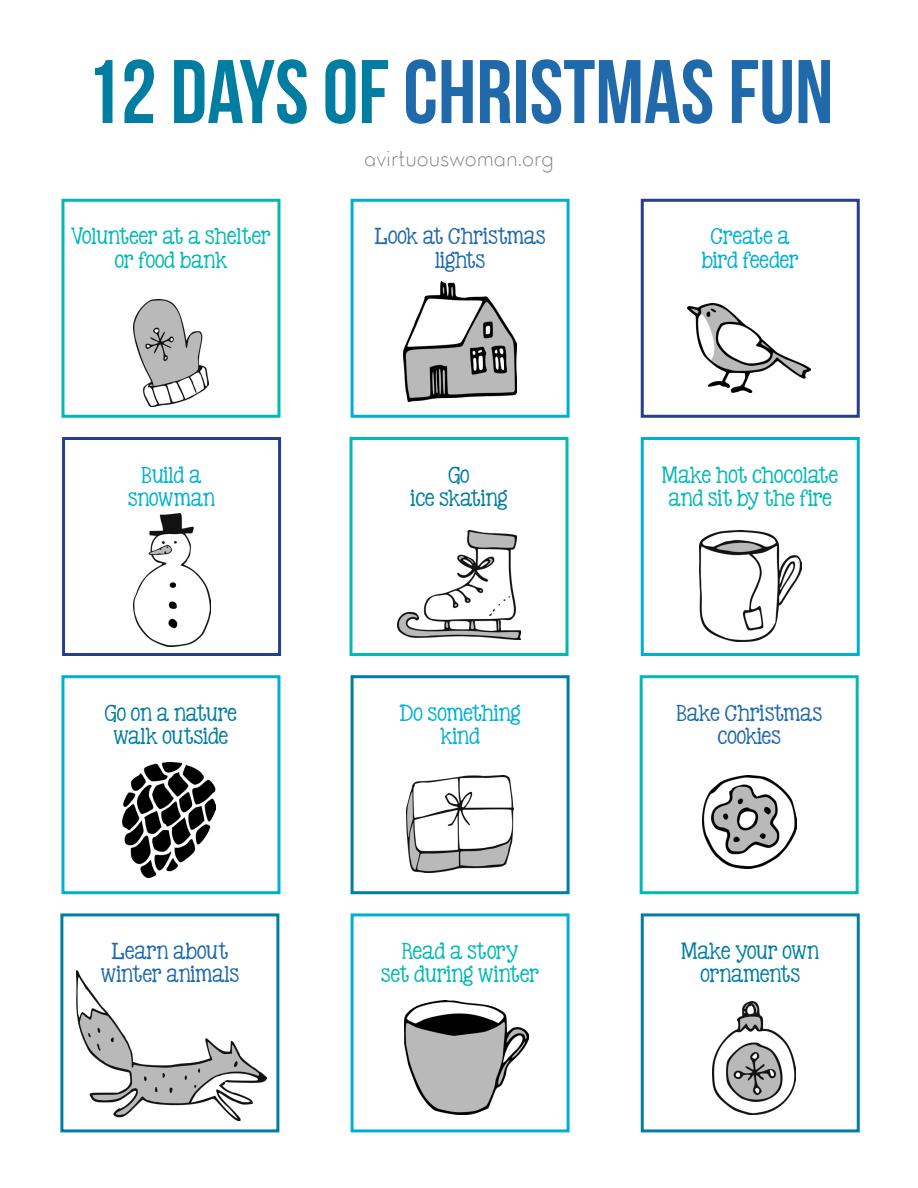
<style>
.page{position:relative;width:918px;height:1188px;background:#fff}
.page>*{position:absolute;margin:0;border:0;box-sizing:border-box;transform-origin:0 0}
.t1{font:90px "Bebas Neue";color:#2069ab}
.t2{font:300 30px "ADELE";color:#808080}
.t3{font:19.5px/23.4px "KG Be Still And Know";color:#00b8b4;text-align:center}
.t4{font:19.5px/23.4px "KG Be Still And Know";color:#2069ab;text-align:center}
.t5{font:19.5px "KG Be Still And Know";color:#007da1}
.t6{font:19.5px "KG Be Still And Know";color:#00b0d2}
.s1{color:#007da1}
</style>
<div class="page">
<img style="left:699px;top:531px;width:102px;height:110px">
<img style="left:403px;top:282px;width:114px;height:119px">
<img style="left:122px;top:762px;width:93px;height:116px">
<img style="left:404px;top:1001px;width:125px;height:114px">
<img style="left:688px;top:303px;width:123px;height:89px">
<img style="left:407px;top:775px;width:106px;height:98px">
<img style="left:398px;top:531px;width:122px;height:108px">
<div style="left:641px;top:437px;width:219px;height:219px;border:3px solid #00b0d2"></div>
<div style="left:351px;top:675px;width:219px;height:219px;border:3px solid #007da1"></div>
<div style="left:641px;top:199px;width:219px;height:219px;border:3px solid #253f8e"></div>
<img style="left:134px;top:299px;width:74px;height:107px">
<div style="left:640px;top:675px;width:219px;height:219px;border:3px solid #00b8b4"></div>
<div style="left:350px;top:437px;width:218px;height:219px;border:3px solid #00b8b4"></div>
<div style="left:61px;top:199px;width:219px;height:219px;border:3px solid #00b8b4"></div>
<div style="left:61px;top:675px;width:219px;height:219px;border:3px solid #00b0d2"></div>
<div style="left:351px;top:199px;width:219px;height:219px;border:3px solid #00b0d2"></div>
<div style="left:62px;top:437px;width:219px;height:219px;border:3px solid #253f8e"></div>
<div style="left:60px;top:913px;width:219px;height:219px;border:3px solid #007da1"></div>
<div style="left:351px;top:913px;width:219px;height:219px;border:3px solid #00b0d2"></div>
<div style="left:641px;top:913px;width:219px;height:219px;border:3px solid #007da1"></div>
<img style="left:703px;top:775px;width:93px;height:94px">
<img style="left:133px;top:513px;width:78px;height:133px">
<img style="left:76px;top:971px;width:191px;height:150px">
<img style="left:713px;top:1002px;width:82px;height:113px">
<p class="t1" style="left:85px;top:43px;width:750px"><span class="s1">12 DAYS OF</span>CHRISTMAS FUN</p>
<p class="t2" style="left:364px;top:138px;width:192px">avirtuouswoman.org</p>
<p class="t3" style="left:71px;top:225px;width:201px">Volunteer at a shelter or food bank</p>
<p class="t6" style="left:142px;top:462px;width:61px">Build a</p>
<p class="t6" style="left:128px;top:486px;width:88px">snowman</p>
<p class="t5" style="left:105px;top:700px;width:133px">Go on a nature</p>
<p class="t5" style="left:114px;top:724px;width:116px">walk outside</p>
<p class="t4" style="left:112px;top:940px;width:118px">Learn about</p>
<p class="t4" style="left:101px;top:963px;width:140px">winter animals</p>
<p class="t4" style="left:375px;top:225px;width:172px">Look at Christmas lights</p>
<p class="t5" style="left:448px;top:462px;width:23px">Go</p>
<p class="t5" style="left:411px;top:486px;width:98px">ice skating</p>
<p class="t6" style="left:400px;top:700px;width:122px">Do something</p>
<p class="t6" style="left:440px;top:724px;width:41px">kind</p>
<p class="t3" style="left:402px;top:940px;width:118px">Read a story</p>
<p class="t3" style="left:381px;top:963px;width:159px">set during winter</p>
<p class="t6" style="left:711px;top:224px;width:81px">Create a</p>
<p class="t6" style="left:702px;top:247px;width:98px">bird feeder</p>
<p class="t3" style="left:662px;top:463px;width:178px">Make hot chocolate and sit by the fire</p>
<p class="t4" style="left:676px;top:701px;width:147px">Bake Christmas</p>
<p class="t4" style="left:718px;top:725px;width:65px">cookies</p>
<p class="t5" style="left:682px;top:939px;width:139px">Make your own</p>
<p class="t5" style="left:701px;top:962px;width:101px">ornaments</p>
</div>
